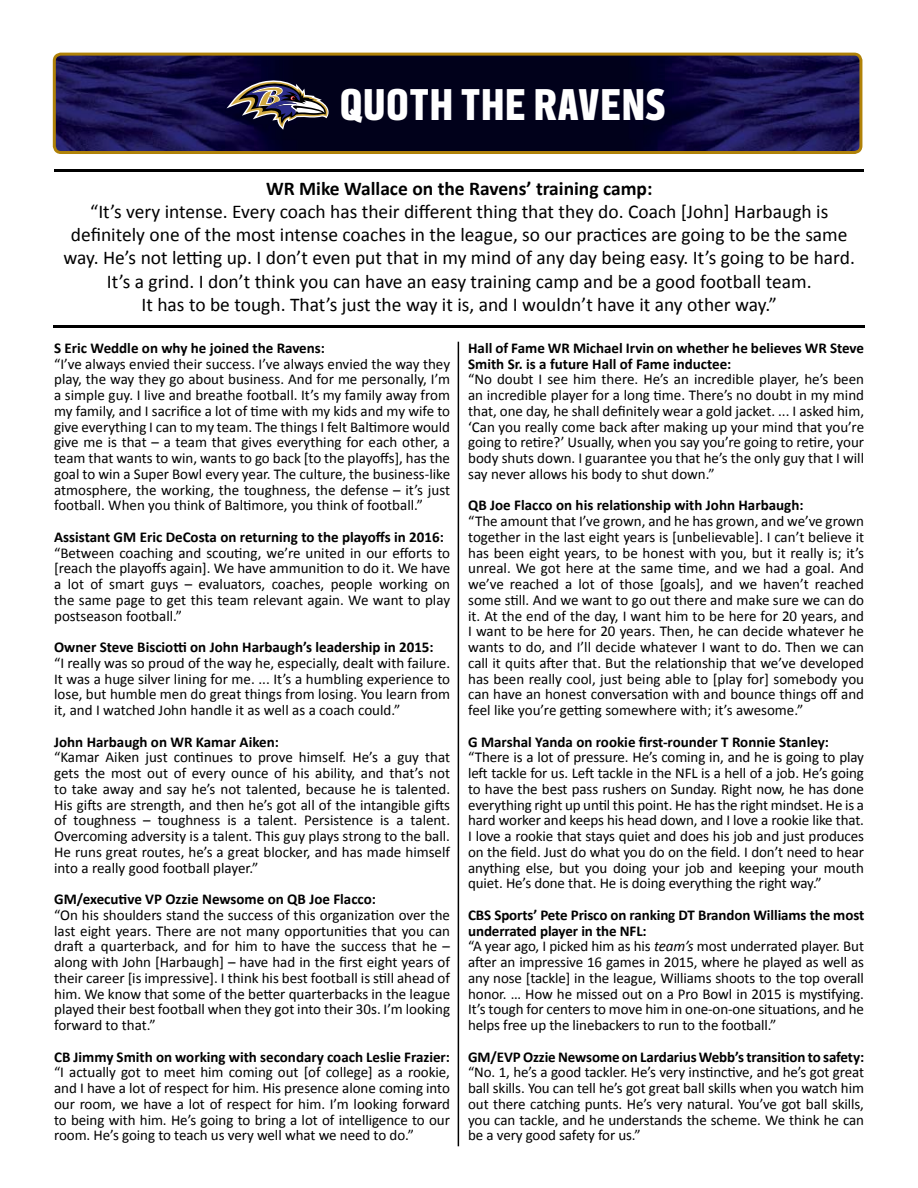
<style>
.page{position:relative;width:918px;height:1188px;background:#fff}
.page>*{position:absolute;margin:0;border:0;box-sizing:border-box;transform-origin:0 0}
.t1{font:700 44.1px "Endzone Sans Cond";letter-spacing:.025em;color:#fff}
.t2{font:19.5px/23.2px "Calibri";color:#000;text-align:center}
.t3{font:700 19.5px "Calibri";color:#000}
.t4{font:15px/15.8px "Calibri";letter-spacing:-.01em;color:#000;text-align:justify}
.t5{font:700 15px/15.8px "Calibri";color:#000}
.s1{font-weight:700}
.s2{font-style:italic}
</style>
<div class="page">
<hr style="left:458px;top:342px;width:1px;height:804px;background:#000">
<hr style="left:55px;top:169px;width:809px;height:2px;background:#000">
<hr style="left:53px;top:325px;width:811px;height:2px;background:#000">
<img style="left:54px;top:54px;width:807px;height:99px">
<div style="left:53px;top:53px;width:809px;height:101px;border:3px solid #b08208;border-radius:7px"></div>
<svg style="left:227px;top:79px;width:102px;height:51px;background:#46404f"></svg>
<h1 class="t1" style="left:340px;top:79px;width:327px">QUOTH THE RAVENS</h1>
<h2 class="t3" style="left:266px;top:176px;width:388px">WR Mike Wallace on the Ravens’ training camp:</h2>
<p class="t2" style="left:64px;top:199px;width:793px">“It’s very intense. Every coach has their different thing that they do. Coach [John] Harbaugh is definitely one of the most intense coaches in the league, so our practices are going to be the same way. He’s not letting up. I don’t even put that in my mind of any day being easy. It’s going to be hard.<br>It’s a grind. I don’t think you can have an easy training camp and be a good football team.<br>It has to be tough. That’s just the way it is, and I wouldn’t have it any other way.”</p>
<p class="t5" style="left:54px;top:340px;width:272px">S Eric Weddle on why he joined the Ravens:</p>
<p class="t4" style="left:54px;top:355px;width:398px">“I’ve always envied their success. I’ve always envied the way they play, the way they go about business. And for me personally, I’m a simple guy. I live and breathe football. It’s my family away from my family, and I sacrifice a lot of time with my kids and my wife to give everything I can to my team. The things I felt Baltimore would give me is that – a team that gives everything for each other, a team that wants to win, wants to go back [to the playoffs], has the goal to win a Super Bowl every year. The culture, the business-like atmosphere, the working, the toughness, the defense – it’s just football. When you think of Baltimore, you think of football.”</p>
<p class="t5" style="left:54px;top:529px;width:391px">Assistant GM Eric DeCosta on returning to the playoffs in 2016:</p>
<p class="t4" style="left:54px;top:544px;width:398px">“Between coaching and scouting, we’re united in our efforts to [reach the playoffs again]. We have ammunition to do it. We have a lot of smart guys – evaluators, coaches, people working on the same page to get this team relevant again. We want to play postseason football.”</p>
<p class="t5" style="left:54px;top:639px;width:381px">Owner Steve Bisciotti on John Harbaugh’s leadership in 2015:</p>
<p class="t4" style="left:54px;top:654px;width:398px">“I really was so proud of the way he, especially, dealt with failure.<br>It was a huge silver lining for me. ... It’s a humbling experience to lose, but humble men do great things from losing. You learn from it, and I watched John handle it as well as a coach could.”</p>
<p class="t5" style="left:54px;top:734px;width:226px">John Harbaugh on WR Kamar Aiken:</p>
<p class="t4" style="left:54px;top:749px;width:397px">“Kamar Aiken just continues to prove himself. He’s a guy that gets the most out of every ounce of his ability, and that’s not to take away and say he’s not talented, because he is talented.<br>His gifts are strength, and then he’s got all of the intangible gifts of toughness – toughness is a talent. Persistence is a talent.<br>Overcoming adversity is a talent. This guy plays strong to the ball.<br>He runs great routes, he’s a great blocker, and has made himself into a really good football player.”</p>
<p class="t5" style="left:54px;top:891px;width:323px">GM/executive VP Ozzie Newsome on QB Joe Flacco:</p>
<p class="t4" style="left:54px;top:906px;width:398px">“On his shoulders stand the success of this organization over the last eight years. There are not many opportunities that you can draft a quarterback, and for him to have the success that he – along with John [Harbaugh] – have had in the first eight years of their career [is impressive]. I think his best football is still ahead of him. We know that some of the better quarterbacks in the league played their best football when they got into their 30s. I’m looking forward to that.”</p>
<p class="t5" style="left:54px;top:1049px;width:397px">CB Jimmy Smith on working with secondary coach Leslie Frazier:</p>
<p class="t4" style="left:54px;top:1064px;width:397px">“I actually got to meet him coming out [of college] as a rookie, and I have a lot of respect for him. His presence alone coming into our room, we have a lot of respect for him. I’m looking forward to being with him. He’s going to bring a lot of intelligence to our room. He’s going to teach us very well what we need to do.”</p>
<p class="t5" style="left:468px;top:340px;width:397px">Hall of Fame WR Michael Irvin on whether he believes WR Steve<br>Smith Sr. is a future Hall of Fame inductee:</p>
<p class="t4" style="left:468px;top:371px;width:398px">“No doubt I see him there. He’s an incredible player, he’s been an incredible player for a long time. There’s no doubt in my mind that, one day, he shall definitely wear a gold jacket. ... I asked him, ‘Can you really come back after making up your mind that you’re going to retire?’ Usually, when you say you’re going to retire, your body shuts down. I guarantee you that he’s the only guy that I will say never allows his body to shut down.”</p>
<p class="t5" style="left:468px;top:498px;width:337px">QB Joe Flacco on his relationship with John Harbaugh:</p>
<p class="t4" style="left:468px;top:513px;width:398px">“The amount that I’ve grown, and he has grown, and we’ve grown together in the last eight years is [unbelievable]. I can’t believe it has been eight years, to be honest with you, but it really is; it’s unreal. We got here at the same time, and we had a goal. And we’ve reached a lot of those [goals], and we haven’t reached some still. And we want to go out there and make sure we can do it. At the end of the day, I want him to be here for 20 years, and I want to be here for 20 years. Then, he can decide whatever he wants to do, and I’ll decide whatever I want to do. Then we can call it quits after that. But the relationship that we’ve developed has been really cool, just being able to [play for] somebody you can have an honest conversation with and bounce things off and feel like you’re getting somewhere with; it’s awesome.”</p>
<p class="t5" style="left:468px;top:734px;width:362px">G Marshal Yanda on rookie first-rounder T Ronnie Stanley:</p>
<p class="t4" style="left:468px;top:749px;width:397px">“There is a lot of pressure. He’s coming in, and he is going to play left tackle for us. Left tackle in the NFL is a hell of a job. He’s going to have the best pass rushers on Sunday. Right now, he has done everything right up until this point. He has the right mindset. He is a hard worker and keeps his head down, and I love a rookie like that.<br>I love a rookie that stays quiet and does his job and just produces on the field. Just do what you do on the field. I don’t need to hear anything else, but you doing your job and keeping your mouth quiet. He’s done that. He is doing everything the right way.”</p>
<p class="t4" style="left:468px;top:906px;width:398px;text-align:left"><span class="s1">CBS Sports’ Pete Prisco on ranking DT Brandon Williams the most underrated player in the NFL:<br></span>“A year ago, I picked him as his <span class="s2">team’s</span> most underrated player. But after an impressive 16 games in 2015, where he played as well as any nose [tackle] in the league, Williams shoots to the top overall honor. … How he missed out on a Pro Bowl in 2015 is mystifying.<br>It’s tough for centers to move him in one-on-one situations, and he helps free up the linebackers to run to the football.”</p>
<p class="t5" style="left:468px;top:1049px;width:398px">GM/EVP Ozzie Newsome on Lardarius Webb’s transition to safety:</p>
<p class="t4" style="left:468px;top:1064px;width:397px">“No. 1, he’s a good tackler. He’s very instinctive, and he’s got great ball skills. You can tell he’s got great ball skills when you watch him out there catching punts. He’s very natural. You’ve got ball skills, you can tackle, and he understands the scheme. We think he can be a very good safety for us.”</p>
</div>
